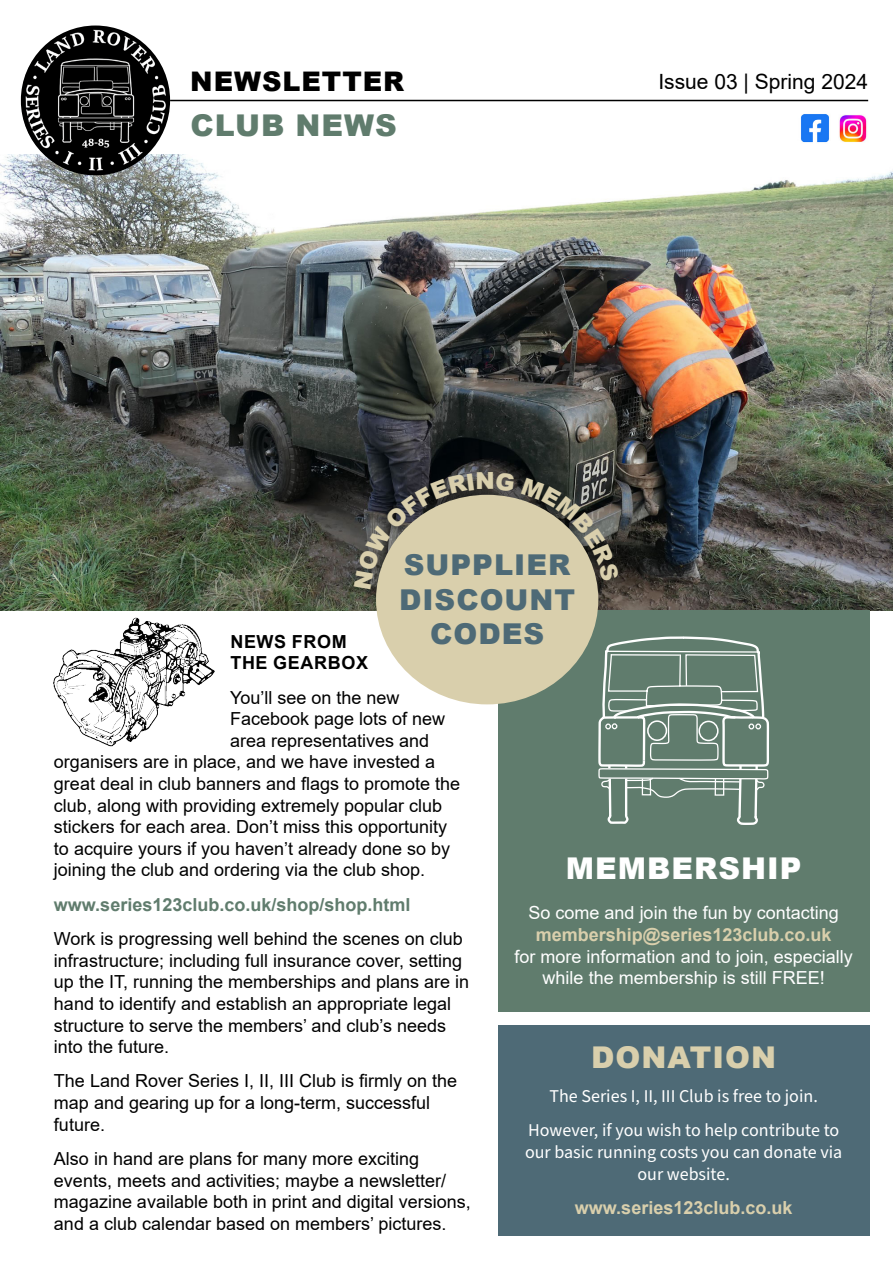
<style>
.page{position:relative;width:893px;height:1263px;background:#fff}
.page>*{position:absolute;margin:0;border:0;box-sizing:border-box;transform-origin:0 0}
.t1{font:900 30px "Arial";letter-spacing:.035em;color:#fff}
.t2{font:900 30px "Arial";letter-spacing:.035em;color:#d9cfac}
.t3{font:900 30px "Arial";letter-spacing:.035em;color:#607c6d}
.t4{font:900 28.65px/34.5px "Arial";letter-spacing:.035em;color:#4e6a76;text-align:center}
.t5{font:900 27px "Arial";letter-spacing:.035em;color:#000}
.t6{font:21px "Arial";color:#000}
.t7{font:18px/21.6px "Arial";color:#000}
.t8{font:18px/34.3px "Source Sans Pro";color:#fff;text-align:center}
.t9{font:18px/21.6px "Arial";color:#fff;text-align:center}
.t10{font:700 18px "Arial";color:#d9cfac}
.t11{font:700 18px "Arial";color:#607c6d}
.t12{font:700 18px/21.6px "Arial";letter-spacing:.035em;color:#000}
</style>
<div class="page">
<img style="left:0;top:154px;width:893px;height:456px">
<img style="left:21px;top:26px;width:149px;height:149px;border-radius:75px">
<hr style="left:170px;top:100px;width:698px;height:1px;background:#000">
<img style="left:801px;top:114px;width:28px;height:29px">
<img style="left:839px;top:114px;width:28px;height:28px">
<div style="left:498px;top:610px;width:371px;height:402px;background:#607c6d"></div>
<div style="left:498px;top:1025px;width:371px;height:210px;background:#4e6a76"></div>
<img style="left:53px;top:617px;width:162px;height:130px">
<div style="left:376px;top:495px;width:222px;height:209px;background:#d9cfac;border-radius:50%"></div>
<svg style="left:354px;top:472px;width:161px;height:117px"></svg>
<svg style="left:521px;top:478px;width:250px;height:347px"></svg>
<h3 class="t5" style="left:190px;top:62px;width:215px">NEWSLETTER</h3>
<p class="t6" style="left:658px;top:67px;width:211px">Issue 03 | Spring 2024</p>
<h1 class="t3" style="left:190px;top:103px;width:208px">CLUB NEWS</h1>
<h2 class="t4" style="left:404px;top:547px;width:168px">SUPPLIER</h2>
<h2 class="t4" style="left:399px;top:581px;width:178px">DISCOUNT<br>CODES</h2>
<p class="t12" style="left:230px;top:631px;width:139px">NEWS FROM<br>THE GEARBOX</p>
<p class="t7" style="left:230px;top:686px;width:171px">You’ll see on the new</p>
<p class="t7" style="left:230px;top:708px;width:217px">Facebook page lots of new</p>
<p class="t7" style="left:230px;top:729px;width:201px">area representatives and</p>
<p class="t7" style="left:54px;top:751px;width:383px">organisers are in place, and we have invested a</p>
<p class="t7" style="left:54px;top:773px;width:408px">great deal in club banners and flags to promote the</p>
<p class="t7" style="left:54px;top:794px;width:390px">club, along with providing extremely popular club</p>
<p class="t7" style="left:54px;top:816px;width:395px">stickers for each area. Don’t miss this opportunity</p>
<p class="t7" style="left:54px;top:837px;width:398px">to acquire yours if you haven’t already done so by</p>
<p class="t7" style="left:54px;top:859px;width:373px">joining the club and ordering via the club shop.</p>
<p class="t11" style="left:54px;top:892px;width:358px">www.series123club.co.uk/shop/shop.html</p>
<p class="t7" style="left:54px;top:928px;width:417px">Work is progressing well behind the scenes on club infrastructure; including full insurance cover, setting up the IT, running the memberships and plans are in hand to identify and establish an appropriate legal structure to serve the members’ and club’s needs into the future.</p>
<p class="t7" style="left:54px;top:1070px;width:405px">The Land Rover Series I, II, III Club is firmly on the map and gearing up for a long-term, successful future.</p>
<p class="t7" style="left:54px;top:1148px;width:418px">Also in hand are plans for many more exciting events, meets and activities; maybe a newsletter/ magazine available both in print and digital versions, and a club calendar based on members’ pictures.</p>
<h1 class="t1" style="left:566px;top:847px;width:237px">MEMBERSHIP</h1>
<p class="t9" style="left:529px;top:902px;width:312px">So come and join the fun by contacting</p>
<p class="t10" style="left:536px;top:922px;width:297px">membership@series123club.co.uk</p>
<p class="t9" style="left:515px;top:945px;width:340px">for more information and to join, especially while the membership is still FREE!</p>
<h1 class="t2" style="left:591px;top:1035px;width:186px">DONATION</h1>
<p class="t8" style="left:528px;top:1079px;width:313px">The Series I, II, III Club is free to join.<br>However, if you wish to help contribute to</p>
<p class="t8" style="left:525px;top:1142px;width:319px;line-height:21.6px">our basic running costs you can donate via our website.</p>
<p class="t10" style="left:575px;top:1195px;width:219px">www.series123club.co.uk</p>
</div>
